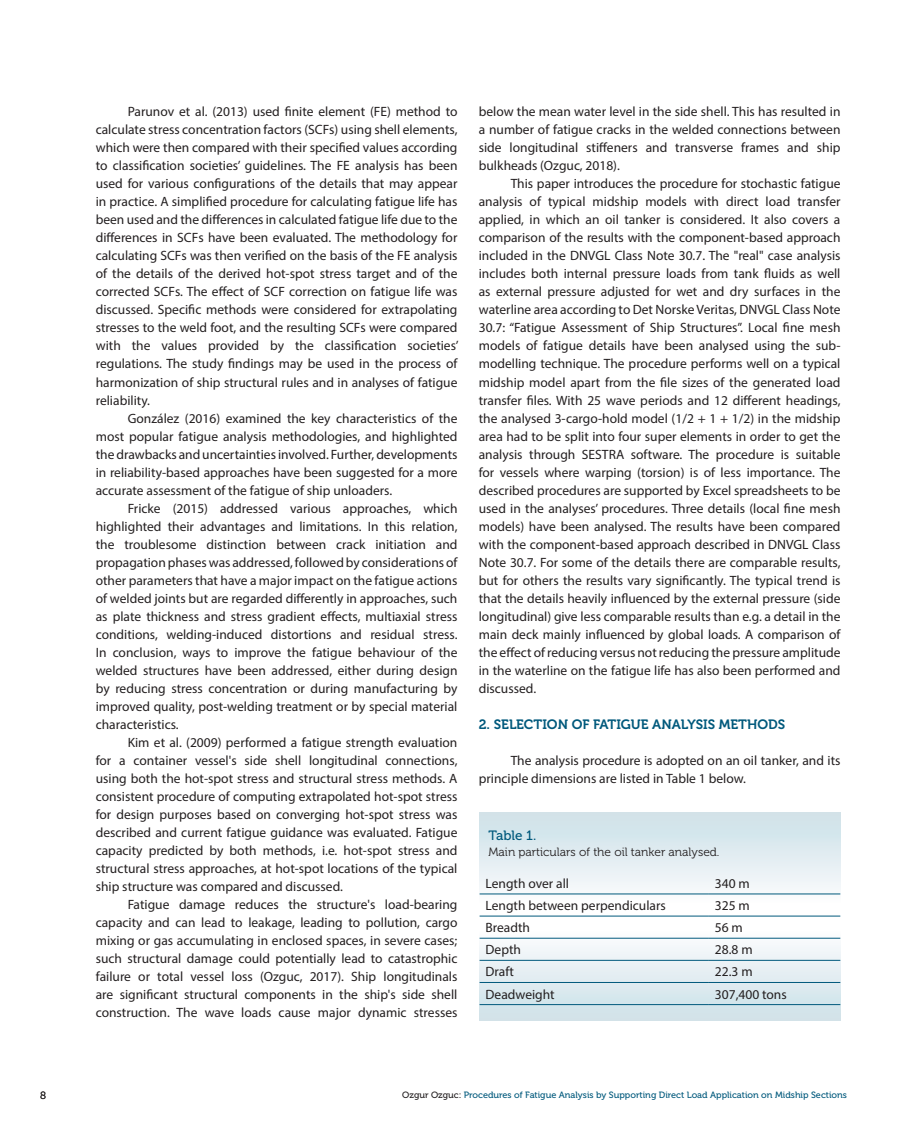
<style>
.page{position:relative;width:915px;height:1127px;background:#fff}
.page>*{position:absolute;margin:0;border:0;box-sizing:border-box;transform-origin:0 0}
.t1{font:13.5px/18px "Myriad Pro";color:#231f20;text-align:justify}
.t2{font:13.5px "Museo 700";color:#00597c}
.t3{font:13.5px "Museo 500";letter-spacing:-.005em;color:#00597c}
.t4{font:12px "Museo 300";color:#231f20}
.t5{font:10.5px "Museo 300";color:#231f20}
.t6{font:9.15px "Museo 500";color:#00597c}
.s1{color:#231f20}
</style>
<div class="page">
<svg style="left:479px;top:937px;width:361px;height:83px"></svg>
<div style="left:479px;top:813px;width:361px;height:90px;background:linear-gradient(to bottom,#d0e3ea,#f1f5f8)"></div>
<hr style="left:479px;top:894px;width:229px;height:1px;background:#00597c">
<hr style="left:708px;top:894px;width:132px;height:1px;background:#00597c">
<hr style="left:479px;top:916px;width:229px;height:1px;background:#00597c">
<hr style="left:708px;top:916px;width:132px;height:1px;background:#00597c">
<hr style="left:479px;top:938px;width:229px;height:1px;background:#00597c">
<hr style="left:708px;top:938px;width:132px;height:1px;background:#00597c">
<hr style="left:479px;top:960px;width:229px;height:1px;background:#00597c">
<hr style="left:708px;top:960px;width:132px;height:1px;background:#00597c">
<hr style="left:479px;top:982px;width:229px;height:1px;background:#00597c">
<hr style="left:708px;top:982px;width:132px;height:1px;background:#00597c">
<hr style="left:479px;top:1004px;width:229px;height:1px;background:#00597c">
<hr style="left:708px;top:1004px;width:132px;height:1px;background:#00597c">
<p class="t1" style="left:96px;top:103px;width:364px;text-indent:32px">Parunov et al. (2013) used finite element (FE) method to calculate stress concentration factors (SCFs) using shell elements, which were then compared with their specified values according to classification societies’ guidelines. The FE analysis has been used for various configurations of the details that may appear in practice. A simplified procedure for calculating fatigue life has been used and the differences in calculated fatigue life due to the differences in SCFs have been evaluated. The methodology for calculating SCFs was then verified on the basis of the FE analysis of the details of the derived hot-spot stress target and of the corrected SCFs. The effect of SCF correction on fatigue life was discussed. Specific methods were considered for extrapolating stresses to the weld foot, and the resulting SCFs were compared with the values provided by the classification societies’ regulations. The study findings may be used in the process of harmonization of ship structural rules and in analyses of fatigue reliability.</p>
<p class="t1" style="left:96px;top:409px;width:363px;text-indent:32px">González (2016) examined the key characteristics of the most popular fatigue analysis methodologies, and highlighted the drawbacks and uncertainties involved. Further, developments in reliability-based approaches have been suggested for a more accurate assessment of the fatigue of ship unloaders.</p>
<p class="t1" style="left:96px;top:499px;width:363px;text-indent:32px">Fricke (2015) addressed various approaches, which highlighted their advantages and limitations. In this relation, the troublesome distinction between crack initiation and propagation phases was addressed, followed by considerations of other parameters that have a major impact on the fatigue actions of welded joints but are regarded differently in approaches, such as plate thickness and stress gradient effects, multiaxial stress conditions, welding-induced distortions and residual stress.<br>In conclusion, ways to improve the fatigue behaviour of the welded structures have been addressed, either during design by reducing stress concentration or during manufacturing by improved quality, post-welding treatment or by special material characteristics.</p>
<p class="t1" style="left:96px;top:733px;width:363px;text-indent:32px">Kim et al. (2009) performed a fatigue strength evaluation for a container vessel's side shell longitudinal connections, using both the hot-spot stress and structural stress methods. A consistent procedure of computing extrapolated hot-spot stress for design purposes based on converging hot-spot stress was described and current fatigue guidance was evaluated. Fatigue capacity predicted by both methods, i.e. hot-spot stress and structural stress approaches, at hot-spot locations of the typical ship structure was compared and discussed.</p>
<p class="t1" style="left:96px;top:895px;width:363px;text-indent:32px">Fatigue damage reduces the structure's load-bearing capacity and can lead to leakage, leading to pollution, cargo mixing or gas accumulating in enclosed spaces, in severe cases; such structural damage could potentially lead to catastrophic failure or total vessel loss (Ozguc, 2017). Ship longitudinals are significant structural components in the ship's side shell construction. The wave loads cause major dynamic stresses</p>
<p class="t1" style="left:478px;top:103px;width:363px">below the mean water level in the side shell. This has resulted in a number of fatigue cracks in the welded connections between side longitudinal stiffeners and transverse frames and ship bulkheads (Ozguc, 2018).</p>
<p class="t1" style="left:478px;top:175px;width:363px;text-indent:32px">This paper introduces the procedure for stochastic fatigue analysis of typical midship models with direct load transfer applied, in which an oil tanker is considered. It also covers a comparison of the results with the component-based approach included in the DNVGL Class Note 30.7. The "real" case analysis includes both internal pressure loads from tank fluids as well as external pressure adjusted for wet and dry surfaces in the waterline area according to Det Norske Veritas, DNVGL Class Note 30.7: “Fatigue Assessment of Ship Structures”. Local fine mesh models of fatigue details have been analysed using the sub&shy;modelling technique. The procedure performs well on a typical midship model apart from the file sizes of the generated load transfer files. With 25 wave periods and 12 different headings, the analysed 3-cargo-hold model (1/2 + 1 + 1/2) in the midship area had to be split into four super elements in order to get the analysis through SESTRA software. The procedure is suitable for vessels where warping (torsion) is of less importance. The described procedures are supported by Excel spreadsheets to be used in the analyses’ procedures. Three details (local fine mesh models) have been analysed. The results have been compared with the component-based approach described in DNVGL Class Note 30.7. For some of the details there are comparable results, but for others the results vary significantly. The typical trend is that the details heavily influenced by the external pressure (side longitudinal) give less comparable results than e.g. a detail in the main deck mainly influenced by global loads. A comparison of the effect of reducing versus not reducing the pressure amplitude in the waterline on the fatigue life has also been performed and discussed.</p>
<p class="t2" style="left:478px;top:716px;width:308px">2. SELECTION OF FATIGUE ANALYSIS METHODS</p>
<p class="t1" style="left:478px;top:751px;width:363px;text-indent:32px">The analysis procedure is adopted on an oil tanker, and its principle dimensions are listed in Table 1 below.</p>
<p class="t3" style="left:488px;top:828px;width:49px">Table 1.</p>
<p class="t4" style="left:488px;top:846px;width:232px">Main particulars of the oil tanker analysed.</p>
<p class="t1" style="left:485px;top:874px;width:85px">Length over all</p>
<p class="t1" style="left:714px;top:874px;width:36px">340 m</p>
<p class="t1" style="left:485px;top:896px;width:182px">Length between perpendiculars</p>
<p class="t1" style="left:714px;top:896px;width:36px">325 m</p>
<p class="t1" style="left:485px;top:918px;width:46px">Breadth</p>
<p class="t1" style="left:714px;top:918px;width:29px">56 m</p>
<p class="t1" style="left:485px;top:940px;width:37px">Depth</p>
<p class="t1" style="left:714px;top:940px;width:39px">28.8 m</p>
<p class="t1" style="left:485px;top:963px;width:30px">Draft</p>
<p class="t1" style="left:714px;top:963px;width:39px">22.3 m</p>
<p class="t1" style="left:485px;top:985px;width:71px">Deadweight</p>
<p class="t1" style="left:714px;top:985px;width:73px">307,400 tons</p>
<p class="t5" style="left:40px;top:1090px;width:7px">8</p>
<p class="t6" style="left:402px;top:1090px;width:446px"><span class="s1">Ozgur Ozguc:</span> Procedures of Fatigue Analysis by Supporting Direct Load Application on Midship Sections</p>
</div>
